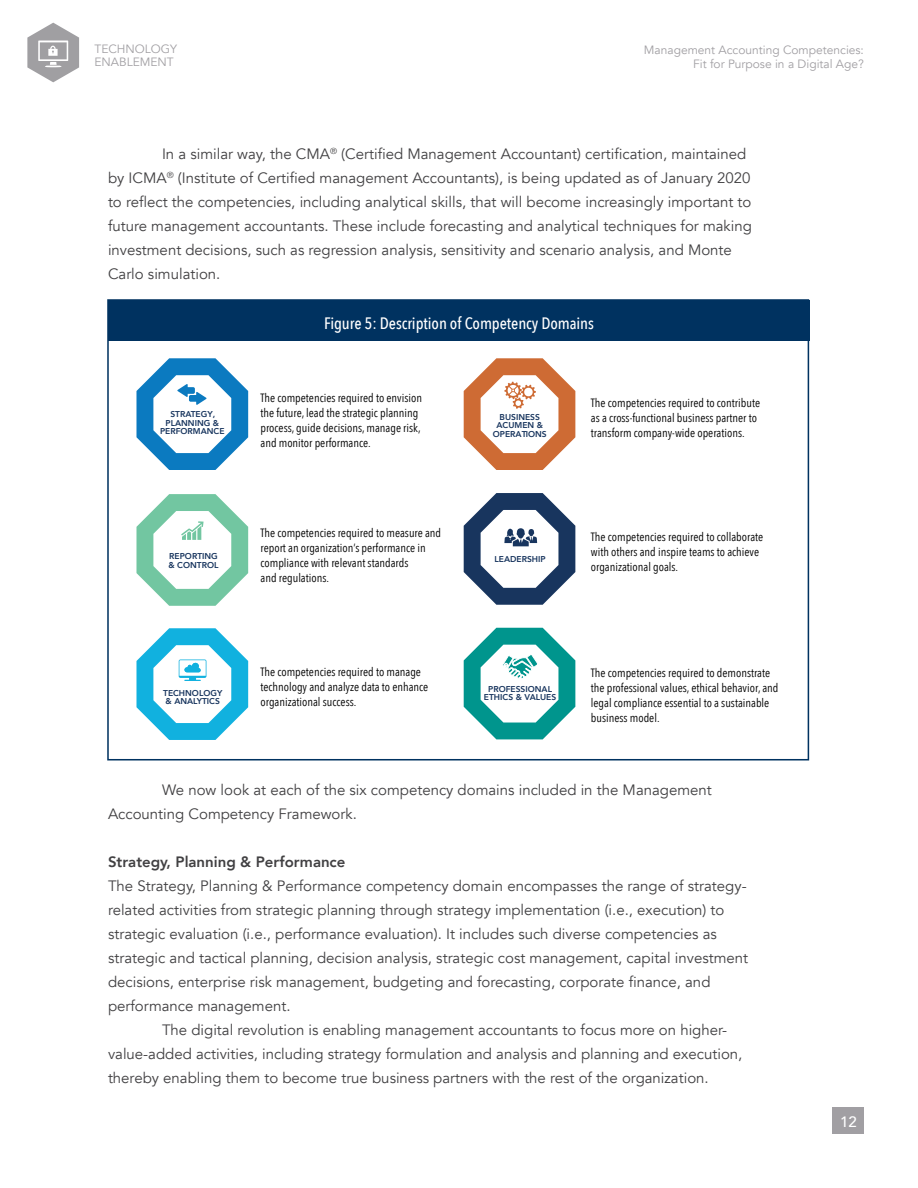
<style>
.page{position:relative;width:918px;height:1188px;background:#fff}
.page>*{position:absolute;margin:0;border:0;box-sizing:border-box;transform-origin:0 0}
.t1{font:500 16.5px "Avenir Next Condensed";letter-spacing:-.005em;color:#fff}
.t2{font:15px/24px "Avenir";color:#414042}
.t3{font:800 15px "Avenir";color:#414042}
.t4{font:500 15px "Avenir";color:#fff}
.t5{font:12px/15px "Avenir Next Condensed";color:#000101}
.t6{font:12px/13.5px "Avenir";color:#a19fa3}
.t7{font:800 8.4px/8.4px "Avenir";color:#18355e;text-align:center}
</style>
<div class="page">
<div style="left:833px;top:1107px;width:31px;height:27px;background:#a19fa3"></div>
<svg style="left:27px;top:23px;width:52px;height:59px"></svg>
<div style="left:107px;top:299px;width:702px;height:461px;background:#fff;border:2px solid #003260"></div>
<div style="left:108px;top:301px;width:702px;height:40px;background:#003260"></div>
<svg style="left:136px;top:494px;width:112px;height:112px"></svg>
<svg style="left:136px;top:358px;width:112px;height:112px"></svg>
<svg style="left:137px;top:628px;width:111px;height:112px"></svg>
<svg style="left:464px;top:358px;width:111px;height:112px"></svg>
<svg style="left:464px;top:493px;width:111px;height:112px"></svg>
<svg style="left:464px;top:628px;width:111px;height:111px"></svg>
<p class="t6" style="left:94px;top:42px;width:84px">TECHNOLOGY<br>ENABLEMENT</p>
<p class="t6" style="left:644px;top:43px;width:222px;text-align:right">Management Accounting Competencies:<br>Fit for Purpose in a Digital Age?</p>
<p class="t2" style="left:108px;top:142px;width:645px;text-indent:54px">In a similar way, the CMA<sup>®</sup> (Certified Management Accountant) certification, maintained by ICMA<sup>®</sup> (Institute of Certified management Accountants), is being updated as of January 2020 to reflect the competencies, including analytical skills, that will become increasingly important to future management accountants. These include forecasting and analytical techniques for making investment decisions, such as regression analysis, sensitivity and scenario analysis, and Monte Carlo simulation.</p>
<p class="t1" style="left:324px;top:313px;width:271px">Figure 5: Description of Competency Domains</p>
<p class="t7" style="left:160px;top:410px;width:66px">STRATEGY,<br>PLANNING &amp;<br>PERFORMANCE</p>
<p class="t5" style="left:261px;top:389px;width:163px">The competencies required to envision the future, lead the strategic planning process, guide decisions, manage risk, and monitor performance.</p>
<p class="t7" style="left:493px;top:413px;width:55px">BUSINESS<br>ACUMEN &amp;<br>OPERATIONS</p>
<p class="t5" style="left:591px;top:394px;width:171px">The competencies required to contribute as a cross-functional business partner to transform company-wide operations.</p>
<p class="t7" style="left:169px;top:552px;width:51px;text-align:left">REPORTING &amp; CONTROL</p>
<p class="t5" style="left:261px;top:524px;width:182px">The competencies required to measure and report an organization’s performance in compliance with relevant standards<br>and regulations.</p>
<p class="t7" style="left:495px;top:554px;width:53px">LEADERSHIP</p>
<p class="t5" style="left:591px;top:529px;width:174px">The competencies required to collaborate with others and inspire teams to achieve organizational goals.</p>
<p class="t7" style="left:163px;top:689px;width:61px;text-align:left">TECHNOLOGY &amp; ANALYTICS</p>
<p class="t5" style="left:261px;top:663px;width:169px">The competencies required to manage technology and analyze data to enhance organizational success.</p>
<p class="t7" style="left:484px;top:685px;width:74px">PROFESSIONAL<br>ETHICS &amp; VALUES</p>
<p class="t5" style="left:591px;top:665px;width:189px">The competencies required to demonstrate the professional values, ethical behavior, and legal compliance essential to a sustainable business model.</p>
<p class="t2" style="left:108px;top:778px;width:605px;text-indent:54px">We now look at each of the six competency domains included in the Management<br>Accounting Competency Framework.</p>
<p class="t3" style="left:108px;top:850px;width:239px">Strategy, Planning &amp; Performance</p>
<p class="t2" style="left:108px;top:874px;width:642px">The Strategy, Planning &amp; Performance competency domain encompasses the range of strategy&shy;related activities from strategic planning through strategy implementation (i.e., execution) to strategic evaluation (i.e., performance evaluation). It includes such diverse competencies as strategic and tactical planning, decision analysis, strategic cost management, capital investment decisions, enterprise risk management, budgeting and forecasting, corporate finance, and performance management.</p>
<p class="t2" style="left:108px;top:1018px;width:636px;text-indent:54px">The digital revolution is enabling management accountants to focus more on higher&shy;value-added activities, including strategy formulation and analysis and planning and execution, thereby enabling them to become true business partners with the rest of the organization.</p>
<p class="t4" style="left:840px;top:1108px;width:18px">12</p>
</div>
